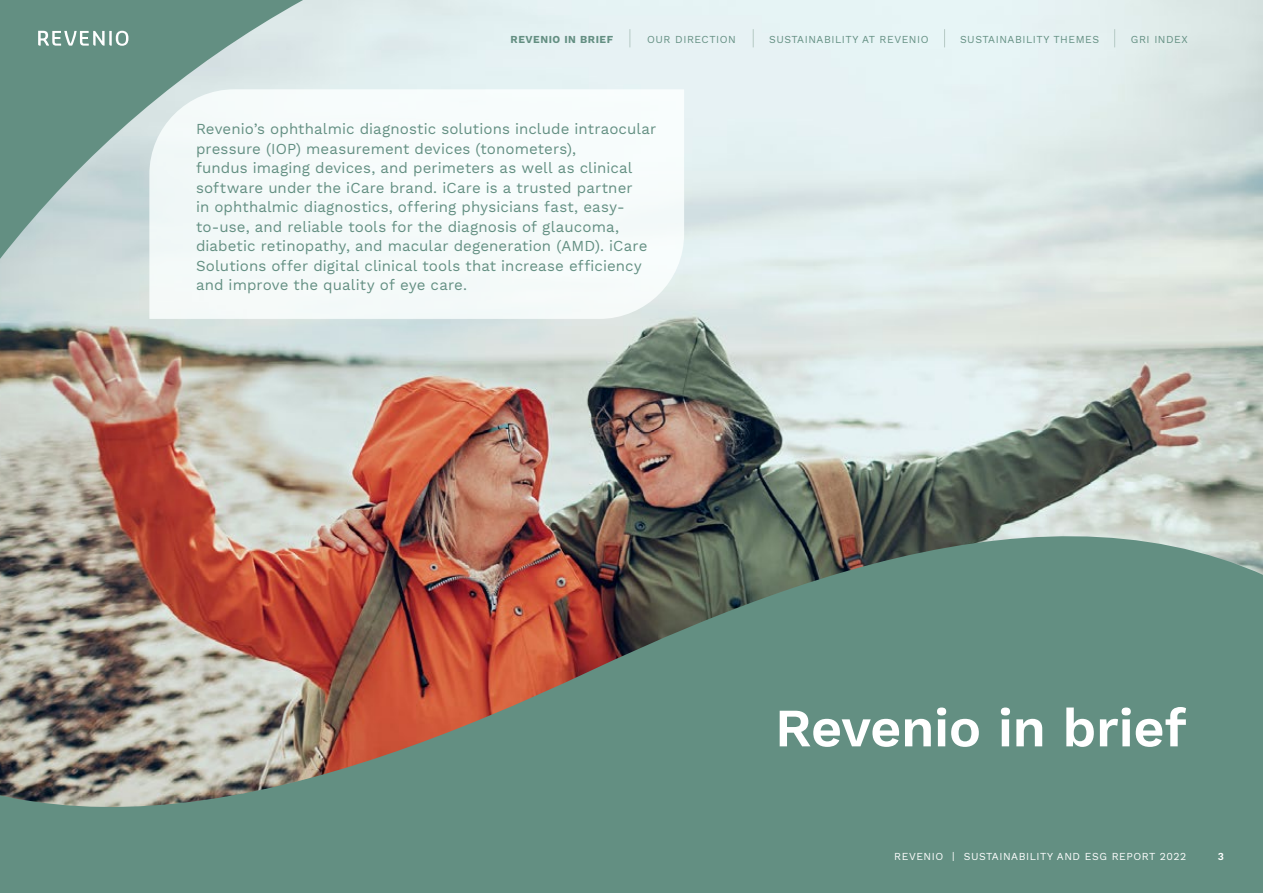
<style>
.page{position:relative;width:1263px;height:893px;background:#fff}
.page>*{position:absolute;margin:0;border:0;box-sizing:border-box;transform-origin:0 0}
.t1{font:600 54px "Work Sans";letter-spacing:-.01em;color:#fff}
.t2{font:15px/19.5px "Work Sans";letter-spacing:.005em;color:#638f82}
.t3{font:10.5px "Work Sans";letter-spacing:.05em;color:#638f82}
.t4{font:10.5px "Work Sans";letter-spacing:.05em;color:#fff}
.t5{font:700 10.5px "Work Sans";letter-spacing:.05em;color:#638f82}
.t6{font:600 10.5px "Work Sans";color:#fff}
</style>
<div class="page">
<img style="left:0;top:0;width:1263px;height:454px">
<img style="left:0;top:454px;width:1263px;height:439px">
<svg style="left:630px;top:29px;width:1px;height:18px"></svg>
<svg style="left:753px;top:29px;width:1px;height:18px"></svg>
<svg style="left:944px;top:29px;width:1px;height:18px"></svg>
<svg style="left:1114px;top:29px;width:1px;height:18px"></svg>
<svg style="left:38px;top:31px;width:90px;height:15px"></svg>
<div style="left:149px;top:89px;width:535px;height:230px;background:#f6fafa"></div>
<p class="t5" style="left:511px;top:33px;width:104px">REVENIO IN BRIEF</p>
<p class="t3" style="left:647px;top:33px;width:90px">OUR DIRECTION</p>
<p class="t3" style="left:769px;top:33px;width:161px">SUSTAINABILITY AT REVENIO</p>
<p class="t3" style="left:960px;top:33px;width:141px">SUSTAINABILITY THEMES</p>
<p class="t3" style="left:1131px;top:33px;width:58px">GRI INDEX</p>
<p class="t2" style="left:196px;top:120px;width:462px">Revenio’s ophthalmic diagnostic solutions include intraocular pressure (IOP) measurement devices (tonometers),<br>fundus imaging devices, and perimeters as well as clinical software under the iCare brand. iCare is a trusted partner<br>in ophthalmic diagnostics, offering physicians fast, easy&shy;to-use, and reliable tools for the diagnosis of glaucoma, diabetic retinopathy, and macular degeneration (AMD). iCare Solutions offer digital clinical tools that increase efficiency and improve the quality of eye care.</p>
<h1 class="t1" style="left:775px;top:696px;width:413px">Revenio in brief</h1>
<p class="t4" style="left:894px;top:850px;width:294px">REVENIO | SUSTAINABILITY AND ESG REPORT 2022</p>
<p class="t6" style="left:1218px;top:850px;width:8px">3</p>
</div>
